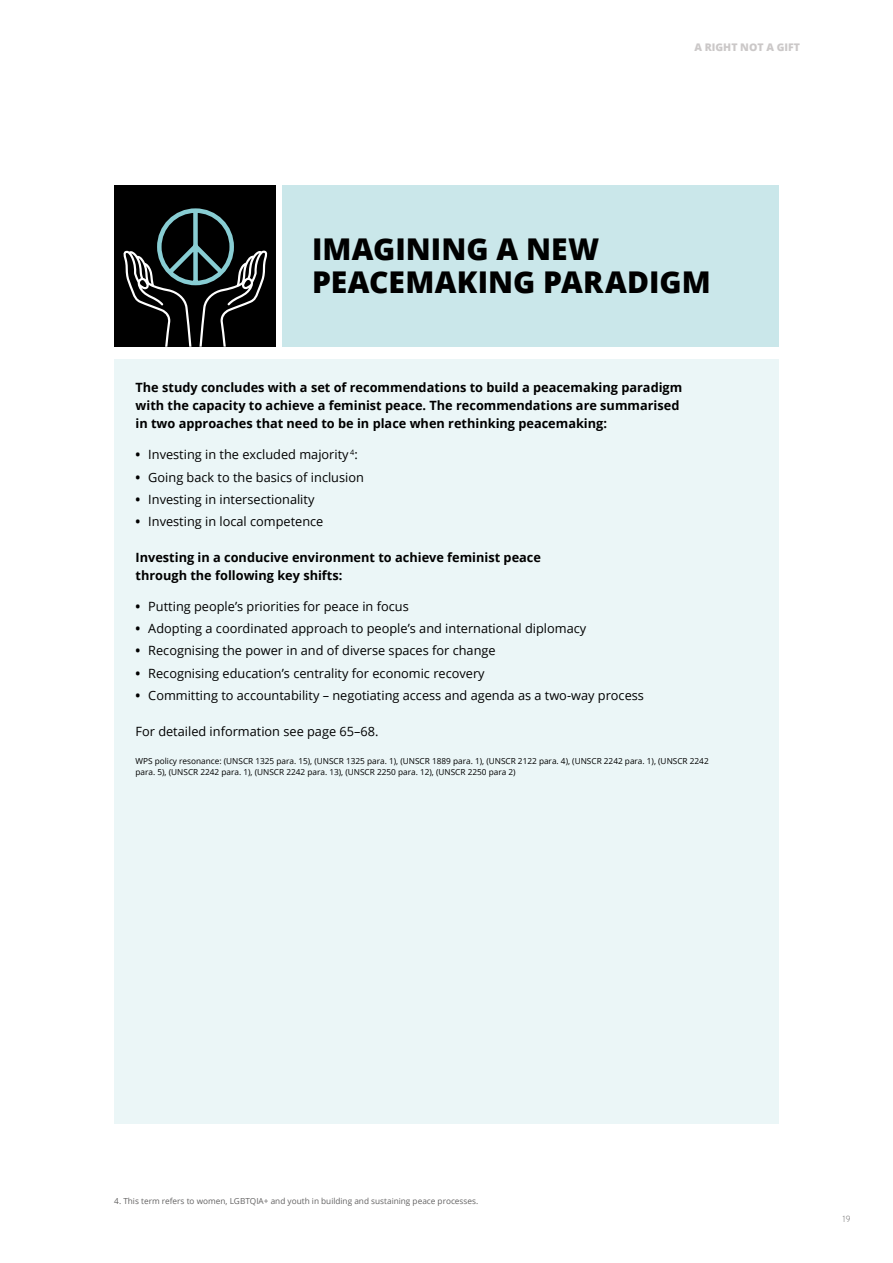
<style>
.page{position:relative;width:893px;height:1263px;background:#fff}
.page>*{position:absolute;margin:0;border:0;box-sizing:border-box;transform-origin:0 0}
.t1{font:800 30px/33px "Open Sans";color:#000}
.t2{font:12.75px "Open Sans";color:#000}
.t3{font:700 12.75px/18px "Open Sans";color:#000}
.t4{font:800 10.5px "Open Sans";color:#cbc8c8}
.t5{font:300 9px "Aaux Pro OT";color:#706f6f}
.t6{font:8.25px/10.5px "Open Sans";color:#000}
.t7{font:8.25px "Open Sans";color:#646363}
.s1{font-weight:700}
</style>
<div class="page">
<div style="left:114px;top:359px;width:665px;height:765px;background:#ebf6f7"></div>
<div style="left:282px;top:185px;width:497px;height:162px;background:#cae7ea"></div>
<div style="left:114px;top:185px;width:162px;height:162px;background:#000"></div>
<svg style="left:123px;top:208px;width:145px;height:139px"></svg>
<p class="t4" style="left:694px;top:39px;width:107px">A RIGHT NOT A GIFT</p>
<h1 class="t1" style="left:312px;top:231px;width:400px">IMAGINING A NEW<br>PEACEMAKING PARADIGM</h1>
<p class="t3" style="left:136px;top:378px;width:548px">The study concludes with a set of recommendations to build a peacemaking paradigm with the capacity to achieve a feminist peace. The recommendations are summarised in two approaches that need to be in place when rethinking peacemaking:</p>
<p class="t2" style="left:136px;top:446px;width:224px"><span class="s1">•</span> Investing in the excluded majority <sup>4</sup>:</p>
<p class="t2" style="left:136px;top:468px;width:230px"><span class="s1">•</span> Going back to the basics of inclusion</p>
<p class="t2" style="left:136px;top:490px;width:180px"><span class="s1">•</span> Investing in intersectionality</p>
<p class="t2" style="left:136px;top:513px;width:189px"><span class="s1">•</span> Investing in local competence</p>
<p class="t3" style="left:136px;top:548px;width:407px">Investing in a conducive environment to achieve feminist peace through the following key shifts:</p>
<p class="t2" style="left:136px;top:597px;width:275px"><span class="s1">•</span> Putting people’s priorities for peace in focus</p>
<p class="t2" style="left:136px;top:620px;width:452px"><span class="s1">•</span> Adopting a coordinated approach to people’s and international diplomacy</p>
<p class="t2" style="left:136px;top:642px;width:362px"><span class="s1">•</span> Recognising the power in and of diverse spaces for change</p>
<p class="t2" style="left:136px;top:664px;width:351px"><span class="s1">•</span> Recognising education’s centrality for economic recovery</p>
<p class="t2" style="left:136px;top:686px;width:510px"><span class="s1">•</span> Committing to accountability – negotiating access and agenda as a two-way process</p>
<p class="t2" style="left:136px;top:722px;width:244px">For detailed information see page 65–68.</p>
<p class="t6" style="left:136px;top:756px;width:575px">WPS policy resonance: (UNSCR 1325 para. 15), (UNSCR 1325 para. 1), (UNSCR 1889 para. 1), (UNSCR 2122 para. 4), (UNSCR 2242 para. 1), (UNSCR 2242 para. 5), (UNSCR 2242 para. 1), (UNSCR 2242 para. 13), (UNSCR 2250 para. 12), (UNSCR 2250 para 2)</p>
<p class="t7" style="left:114px;top:1196px;width:365px">4. This term refers to women, LGBTQIA+ and youth in building and sustaining peace processes.</p>
<p class="t5" style="left:843px;top:1213px;width:9px">19</p>
</div>
